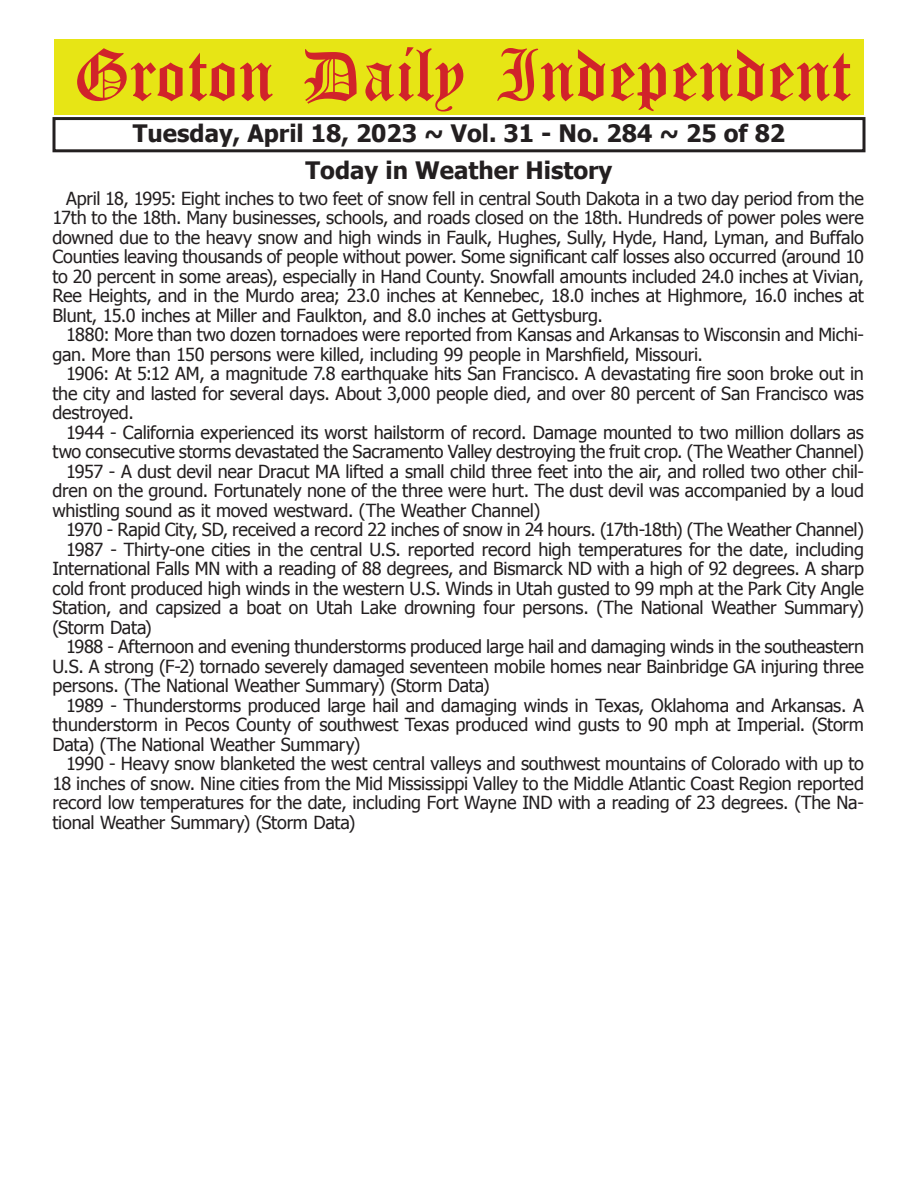
<style>
.page{position:relative;width:918px;height:1188px;background:#fff}
.page>*{position:absolute;margin:0;border:0;box-sizing:border-box;transform-origin:0 0}
.t1{font:54px "Old English Five";color:#d1232a}
.t2{font:700 24px "Tahoma";color:#231f20}
.t3{font:18px/19.5px "Tahoma";letter-spacing:-.015em;color:#231f20;text-align:justify}
</style>
<div class="page">
<div style="left:52px;top:117px;width:814px;height:35px;border:3px solid #231f20"></div>
<div style="left:54px;top:40px;width:810px;height:75px;background:#e7e515"></div>
<h1 class="t1" style="left:73px;top:50px;width:779px">Groton Daily Independent</h1>
<h2 class="t2" style="left:133px;top:116px;width:654px">Tuesday, April 18, 2023 ~ Vol. 31 - No. 284 ~ 25 of 82</h2>
<h2 class="t2" style="left:306px;top:154px;width:308px">Today in Weather History</h2>
<p class="t3" style="left:52px;top:188px;width:813px;text-indent:14px">April 18, 1995: Eight inches to two feet of snow fell in central South Dakota in a two day period from the 17th to the 18th. Many businesses, schools, and roads closed on the 18th. Hundreds of power poles were downed due to the heavy snow and high winds in Faulk, Hughes, Sully, Hyde, Hand, Lyman, and Buffalo Counties leaving thousands of people without power. Some significant calf losses also occurred (around 10 to 20 percent in some areas), especially in Hand County. Snowfall amounts included 24.0 inches at Vivian, Ree Heights, and in the Murdo area; 23.0 inches at Kennebec, 18.0 inches at Highmore, 16.0 inches at Blunt, 15.0 inches at Miller and Faulkton, and 8.0 inches at Gettysburg.</p>
<p class="t3" style="left:52px;top:324px;width:813px;text-indent:14px">1880: More than two dozen tornadoes were reported from Kansas and Arkansas to Wisconsin and Michi&shy;gan. More than 150 persons were killed, including 99 people in Marshfield, Missouri.</p>
<p class="t3" style="left:52px;top:363px;width:813px;text-indent:14px">1906: At 5:12 AM, a magnitude 7.8 earthquake hits San Francisco. A devastating fire soon broke out in the city and lasted for several days. About 3,000 people died, and over 80 percent of San Francisco was destroyed.</p>
<p class="t3" style="left:66px;top:422px;width:799px">1944 - California experienced its worst hailstorm of record. Damage mounted to two million dollars as</p>
<p class="t3" style="left:52px;top:441px;width:813px">two consecutive storms devastated the Sacramento Valley destroying the fruit crop. (The Weather Channel)</p>
<p class="t3" style="left:66px;top:461px;width:799px">1957 - A dust devil near Dracut MA lifted a small child three feet into the air, and rolled two other chil-</p>
<p class="t3" style="left:52px;top:480px;width:813px">dren on the ground. Fortunately none of the three were hurt. The dust devil was accompanied by a loud</p>
<p class="t3" style="left:52px;top:500px;width:489px">whistling sound as it moved westward. (The Weather Channel)</p>
<p class="t3" style="left:66px;top:519px;width:799px">1970 - Rapid City, SD, received a record 22 inches of snow in 24 hours. (17th-18th) (The Weather Channel)</p>
<p class="t3" style="left:66px;top:539px;width:799px">1987 - Thirty-one cities in the central U.S. reported record high temperatures for the date, including</p>
<p class="t3" style="left:52px;top:558px;width:813px">International Falls MN with a reading of 88 degrees, and Bismarck ND with a high of 92 degrees. A sharp</p>
<p class="t3" style="left:52px;top:578px;width:813px">cold front produced high winds in the western U.S. Winds in Utah gusted to 99 mph at the Park City Angle</p>
<p class="t3" style="left:52px;top:597px;width:813px">Station, and capsized a boat on Utah Lake drowning four persons. (The National Weather Summary)</p>
<p class="t3" style="left:52px;top:617px;width:101px">(Storm Data)</p>
<p class="t3" style="left:66px;top:636px;width:800px">1988 - Afternoon and evening thunderstorms produced large hail and damaging winds in the southeastern</p>
<p class="t3" style="left:52px;top:656px;width:813px">U.S. A strong (F-2) tornado severely damaged seventeen mobile homes near Bainbridge GA injuring three</p>
<p class="t3" style="left:52px;top:675px;width:439px">persons. (The National Weather Summary) (Storm Data)</p>
<p class="t3" style="left:66px;top:695px;width:799px">1989 - Thunderstorms produced large hail and damaging winds in Texas, Oklahoma and Arkansas. A</p>
<p class="t3" style="left:52px;top:714px;width:813px">thunderstorm in Pecos County of southwest Texas produced wind gusts to 90 mph at Imperial. (Storm</p>
<p class="t3" style="left:52px;top:734px;width:309px">Data) (The National Weather Summary)</p>
<p class="t3" style="left:66px;top:753px;width:800px">1990 - Heavy snow blanketed the west central valleys and southwest mountains of Colorado with up to</p>
<p class="t3" style="left:52px;top:773px;width:813px">18 inches of snow. Nine cities from the Mid Mississippi Valley to the Middle Atlantic Coast Region reported</p>
<p class="t3" style="left:52px;top:792px;width:813px">record low temperatures for the date, including Fort Wayne IND with a reading of 23 degrees. (The Na-</p>
<p class="t3" style="left:52px;top:812px;width:304px">tional Weather Summary) (Storm Data)</p>
</div>
